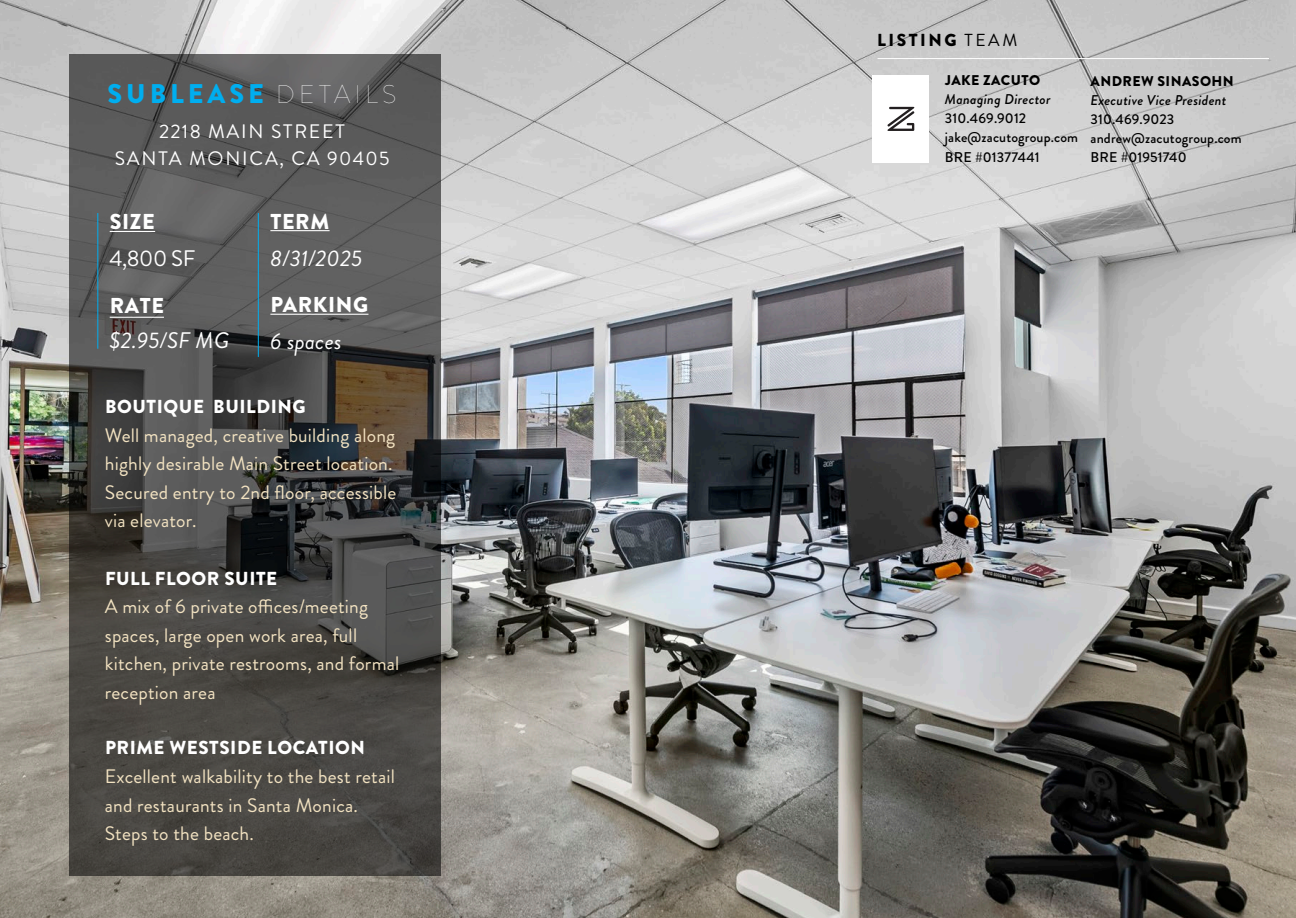
<style>
.page{position:relative;width:1296px;height:918px;background:#fff}
.page>*{position:absolute;margin:0;border:0;box-sizing:border-box;transform-origin:0 0}
.Header_2{font:900 27px "Brandon Grotesque";letter-spacing:.145em;color:#00aeef}
.Header_2-2{font:italic 22.5px "Brandon Grotesque";letter-spacing:.01em;color:#fff}
.Header_1{font:italic 22.5px "Brandon Grotesque";letter-spacing:.01em;color:#fff}
.Header_2-3{font:22.5px "Brandon Grotesque";color:#fff}
.Header_1-2{font:900 21.6px "Brandon Grotesque";letter-spacing:.03em;color:#fff}
.Header_2-4{font:900 21.6px "Brandon Grotesque";color:#fff}
.Header_1-3{font:19.5px/28.5px "Brandon Grotesque";letter-spacing:.01em;color:#f2e2c1}
.Header_2-5{font:19.5px/27.2px "Brandon Grotesque";letter-spacing:.09em;color:#fff;text-align:center}
.Header_1-4{font:900 18.75px "Brandon Grotesque";letter-spacing:.03em;color:#fff}
.Body{font:900 17.4px "Brandon Grotesque";letter-spacing:.145em;color:#000}
.Header_2-6{font:500 14.1px "Brandon Grotesque";letter-spacing:.01em;color:#000}
.Header_2-7{font:italic 500 14.1px "Brandon Grotesque";letter-spacing:.02em;color:#000}
.t1{font:900 14.1px "Brandon Grotesque";letter-spacing:.03em;color:#000}
.s1{font-weight:100;font-size:25.5px;color:#fff}
.s2{font-weight:400}
</style>
<div class="page">
<img style="left:0;top:0;width:1296px;height:918px">
<svg style="left:69px;top:54px;width:372px;height:822px;background:#4e4c4a"></svg>
<hr style="left:110px;top:231px;width:45px;height:1px;background:#fff">
<hr style="left:270px;top:314px;width:98px;height:1px;background:#fff">
<hr style="left:270px;top:230px;width:60px;height:1px;background:#fff">
<hr style="left:258px;top:213px;width:1px;height:144px;background:#00aeef">
<hr style="left:97px;top:213px;width:1px;height:136px;background:#00aeef">
<div style="left:872px;top:75px;width:57px;height:87px;background:#fff"></div>
<svg style="left:887px;top:107px;width:27px;height:24px"></svg>
<hr style="left:878px;top:58px;width:391px;height:1px;background:#fff">
<hr style="left:110px;top:317px;width:54px;height:1px;background:#fff">
<p class="Header_2" style="left:108px;top:75px;width:290px">SUBLEASE <span class="s1">DETAILS</span></p>
<p class="Header_2-5" style="left:115px;top:118px;width:276px">2218 MAIN STREET<br>SANTA MONICA, CA 90405</p>
<p class="Header_1-2" style="left:110px;top:207px;width:47px">SIZE</p>
<p class="Header_1-2" style="left:270px;top:206px;width:60px">TERM</p>
<p class="Header_2-3" style="left:110px;top:243px;width:88px">4,800 SF</p>
<p class="Header_2-2" style="left:270px;top:243px;width:94px">8/31/2025</p>
<p class="Header_2-4" style="left:110px;top:291px;width:56px">RATE</p>
<p class="Header_2-2" style="left:110px;top:325px;width:121px">$2.95/SF MG</p>
<p class="Header_1-2" style="left:270px;top:289px;width:99px">PARKING</p>
<p class="Header_1" style="left:270px;top:326px;width:73px">6 spaces</p>
<p class="Header_1-4" style="left:105px;top:394px;width:202px">BOUTIQUE BUILDING</p>
<p class="Header_1-3" style="left:105px;top:421px;width:293px">Well managed, creative building along highly desirable Main Street location.<br>Secured entry to 2nd floor, accessible via elevator.</p>
<p class="Header_1-4" style="left:105px;top:565px;width:174px">FULL FLOOR SUITE</p>
<p class="Header_1-3" style="left:105px;top:593px;width:296px">A mix of 6 private offices/meeting spaces, large open work area, full kitchen, private restrooms, and formal reception area</p>
<p class="Header_1-4" style="left:105px;top:735px;width:262px">PRIME WESTSIDE LOCATION</p>
<p class="Header_1-3" style="left:105px;top:762px;width:292px">Excellent walkability to the best retail and restaurants in Santa Monica.<br>Steps to the beach.</p>
<p class="Body" style="left:877px;top:28px;width:142px">LISTING <span class="s2">TEAM</span></p>
<p class="t1" style="left:945px;top:70px;width:97px">JAKE ZACUTO</p>
<p class="Header_2-7" style="left:945px;top:90px;width:107px">Managing Director</p>
<p class="Header_2-6" style="left:945px;top:109px;width:83px">310.469.9012</p>
<p class="Header_2-6" style="left:945px;top:128px;width:135px">jake@zacutogroup.com</p>
<p class="Header_2-6" style="left:945px;top:147px;width:96px">BRE #01377441</p>
<p class="t1" style="left:1091px;top:71px;width:145px">ANDREW SINASOHN</p>
<p class="Header_2-7" style="left:1091px;top:90px;width:137px">Executive Vice President</p>
<p class="Header_2-6" style="left:1091px;top:110px;width:85px">310.469.9023</p>
<p class="Header_2-6" style="left:1091px;top:129px;width:153px">andrew@zacutogroup.com</p>
<p class="Header_2-6" style="left:1091px;top:148px;width:98px">BRE #01951740</p>
</div>
